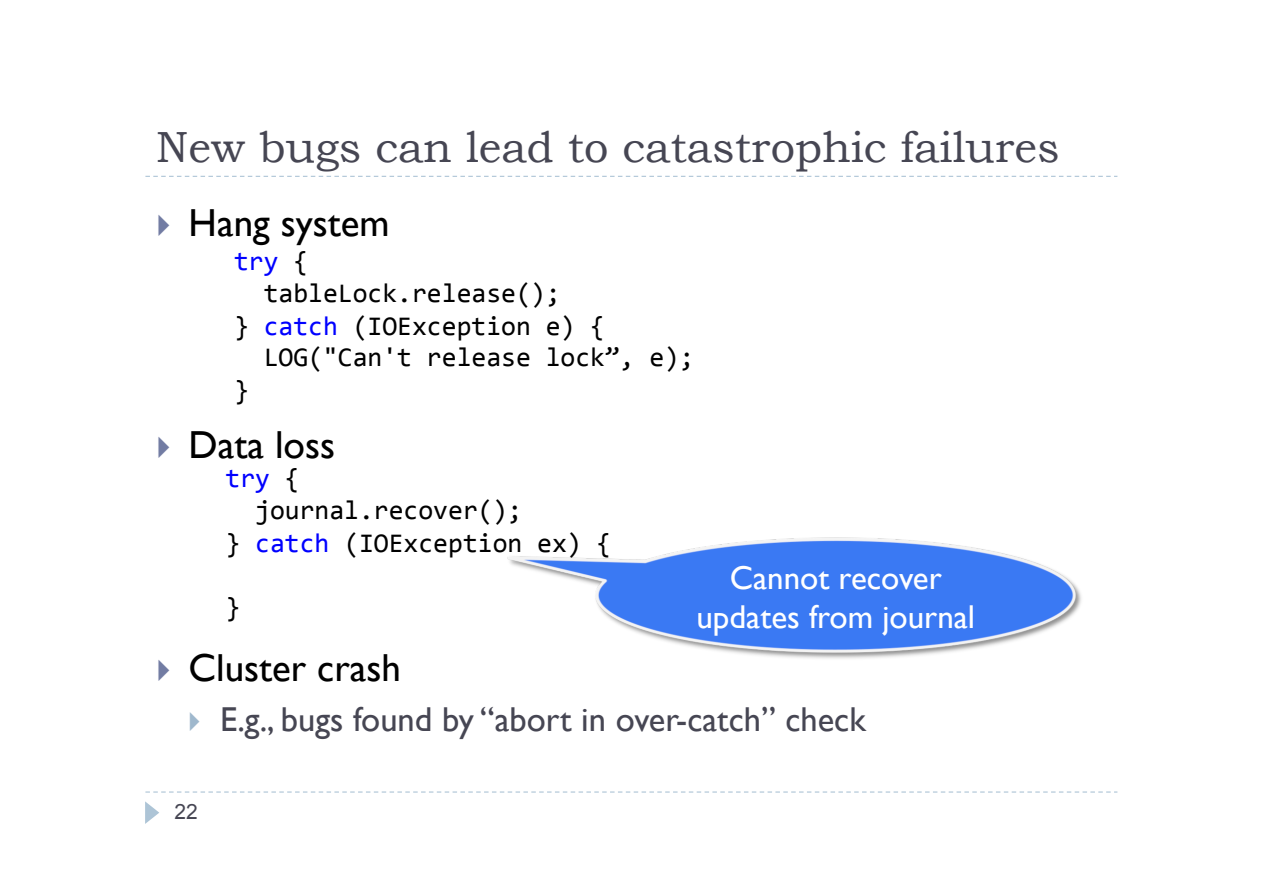
<style>
.page{position:relative;width:1263px;height:893px;background:#fff}
.page>*{position:absolute;margin:0;border:0;box-sizing:border-box;transform-origin:0 0}
.t1{font:43.5px "Bookman Old Style";color:#464653}
.t2{font:39px "Gill Sans";color:#000}
.t3{font:34.5px "Gill Sans";color:#464653}
.t4{font:33px/39px "Gill Sans";color:#fff;text-align:center}
.t5{font:27px "Consolas";color:#000}
.t6{font:27px "Consolas";color:#00f}
.t7{font:21px "Arial";color:#464653}
.s1{color:#000}
.s2{color:#00f}
</style>
<div class="page">
<svg style="left:145px;top:791px;width:972px;height:1px"></svg>
<svg style="left:145px;top:176px;width:972px;height:1px"></svg>
<svg style="left:145px;top:801px;width:14px;height:22px"></svg>
<img style="left:507px;top:537px;width:574px;height:122px">
<h1 class="t1" style="left:156px;top:121px;width:905px">New bugs can lead to catastrophic failures</h1>
<h2 class="t2" style="left:189px;top:199px;width:202px">Hang system</h2>
<p class="t6" style="left:234px;top:250px;width:76px">try <span class="s1">{</span></p>
<p class="t5" style="left:264px;top:282px;width:298px">tableLock.release();</p>
<p class="t5" style="left:234px;top:315px;width:373px">} <span class="s2">catch</span> (IOException e) {</p>
<p class="t5" style="left:264px;top:346px;width:432px">LOG("Can't release lock”, e);</p>
<p class="t5" style="left:234px;top:379px;width:16px">}</p>
<h2 class="t2" style="left:189px;top:421px;width:148px">Data loss</h2>
<p class="t6" style="left:226px;top:467px;width:76px">try <span class="s1">{</span></p>
<p class="t5" style="left:255px;top:499px;width:269px">journal.recover();</p>
<p class="t5" style="left:226px;top:532px;width:387px">} <span class="s2">catch</span> (IOException ex) {</p>
<p class="t5" style="left:226px;top:596px;width:16px">}</p>
<p class="t4" style="left:696px;top:557px;width:280px">Cannot recover updates from journal</p>
<h2 class="t2" style="left:189px;top:645px;width:214px">Cluster crash</h2>
<p class="t3" style="left:220px;top:698px;width:647px">E.g., bugs found by “abort in over-catch” check</p>
<p class="t7" style="left:175px;top:799px;width:25px">22</p>
</div>
